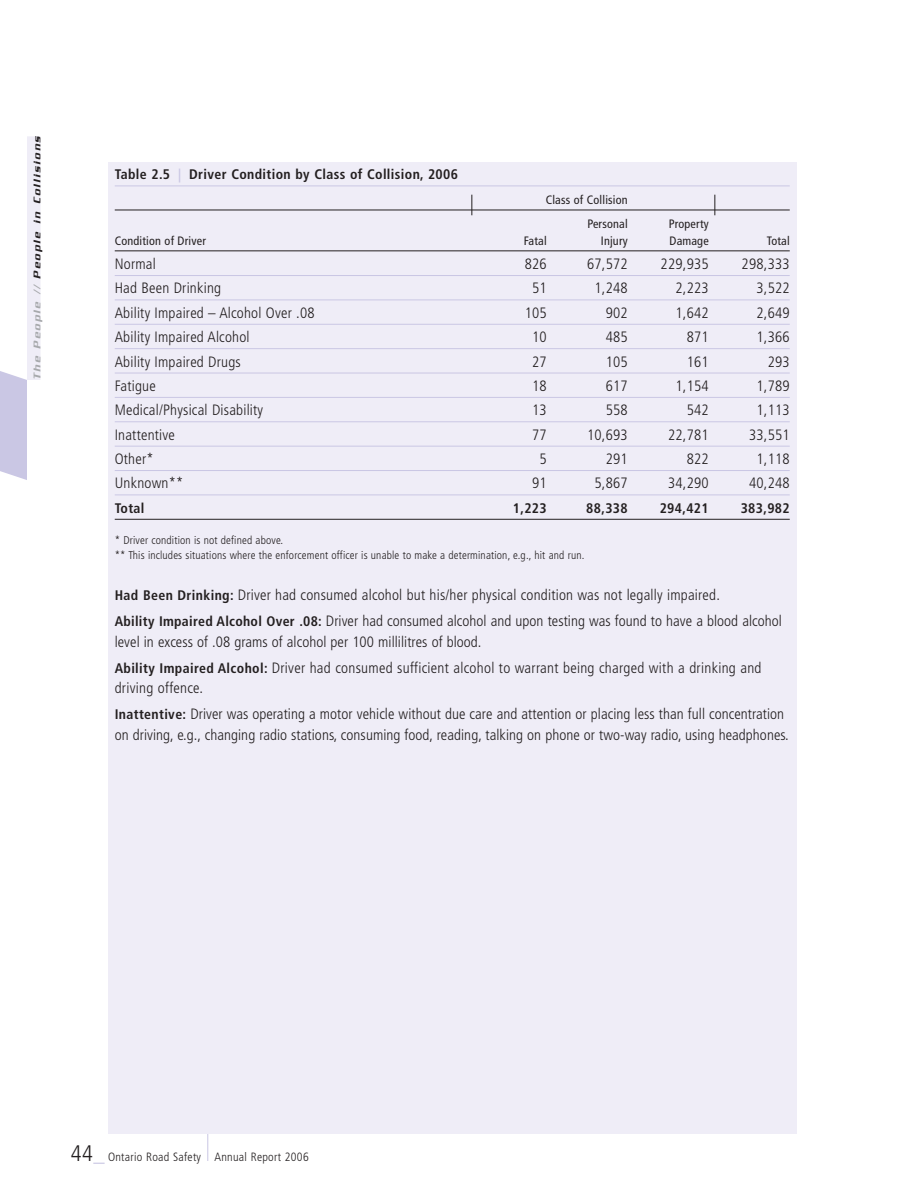
<style>
.page{position:relative;width:918px;height:1188px;background:#fff}
.page>*{position:absolute;margin:0;border:0;box-sizing:border-box;transform-origin:0 0}
.t1{font:300 condensed 15px/25.8px "Frutiger";letter-spacing:.015em;color:#231f20}
.t2{font:700 condensed 13.8px "Frutiger";letter-spacing:.025em;color:#231f20}
.t3{font:condensed 12.15px/24.3px "Frutiger";letter-spacing:.015em;color:#231f20;text-align:right}
.t4{font:300 condensed 12px "Frutiger";letter-spacing:.025em;color:#231f20}
.t5{font:300 condensed 11.25px/15.5px "Frutiger";letter-spacing:.015em;color:#231f20}
.t6{font:italic 500 10.5px "Serpentine";letter-spacing:.18em;color:#231f20}
.s1{color:#a7a9ac}
.s2{color:#cac7e4}
.s3{font-weight:700;font-size:13.8px}
.s4{font-size:22.5px}
.s5{font-size:22.5px;color:#cac7e4}
</style>
<div class="page">
<div style="left:108px;top:162px;width:688px;height:972px;background:#efedf7"></div>
<hr style="left:115px;top:186px;width:675px;height:1px;background:#cac7e4">
<hr style="left:115px;top:210px;width:675px;height:1px;background:#231f20">
<hr style="left:115px;top:251px;width:675px;height:1px;background:#231f20">
<hr style="left:115px;top:275px;width:675px;height:1px;background:#cac7e4">
<hr style="left:115px;top:300px;width:675px;height:1px;background:#cac7e4">
<hr style="left:115px;top:324px;width:675px;height:1px;background:#cac7e4">
<hr style="left:115px;top:348px;width:675px;height:1px;background:#cac7e4">
<hr style="left:115px;top:373px;width:675px;height:1px;background:#cac7e4">
<hr style="left:115px;top:397px;width:675px;height:1px;background:#cac7e4">
<hr style="left:115px;top:421px;width:675px;height:1px;background:#cac7e4">
<hr style="left:115px;top:446px;width:675px;height:1px;background:#cac7e4">
<hr style="left:115px;top:470px;width:675px;height:1px;background:#cac7e4">
<hr style="left:115px;top:495px;width:675px;height:1px;background:#cac7e4">
<hr style="left:115px;top:519px;width:675px;height:1px;background:#231f20">
<svg style="left:715px;top:195px;width:1px;height:20px"></svg>
<svg style="left:472px;top:195px;width:1px;height:20px"></svg>
<svg style="left:207px;top:1134px;width:1px;height:27px"></svg>
<div style="left:27px;top:136px;width:13px;height:244px;background:#efedf7"></div>
<svg style="left:0;top:371px;width:27px;height:109px;background:#cecbe6"></svg>
<p class="t6" style="left:34px;top:380px;width:247px;rotate:-90deg"><span class="s1">The People //</span> People in Collisions</p>
<p class="t2" style="left:115px;top:169px;width:345px">Table 2.5 <span class="s2">|</span> Driver Condition by Class of Collision, 2006</p>
<p class="t3" style="left:546px;top:188px;width:84px">Class of Collision<br>Personal</p>
<p class="t3" style="left:669px;top:213px;width:42px">Property</p>
<p class="t3" style="left:115px;top:229px;width:93px">Condition of Driver</p>
<p class="t3" style="left:524px;top:229px;width:24px">Fatal</p>
<p class="t3" style="left:601px;top:229px;width:28px">Injury</p>
<p class="t3" style="left:670px;top:229px;width:41px">Damage</p>
<p class="t3" style="left:767px;top:229px;width:25px">Total</p>
<p class="t1" style="left:115px;top:252px;width:43px">Normal</p>
<p class="t1" style="left:525px;top:252px;width:24px">826</p>
<p class="t1" style="left:587px;top:252px;width:42px">67,572</p>
<p class="t1" style="left:661px;top:252px;width:50px">229,935</p>
<p class="t1" style="left:742px;top:252px;width:50px">298,333</p>
<p class="t1" style="left:115px;top:277px;width:108px">Had Been Drinking</p>
<p class="t1" style="left:532px;top:277px;width:16px">51</p>
<p class="t1" style="left:594px;top:277px;width:35px">1,248</p>
<p class="t1" style="left:675px;top:277px;width:35px">2,223</p>
<p class="t1" style="left:756px;top:277px;width:35px">3,522</p>
<p class="t1" style="left:115px;top:301px;width:201px">Ability Impaired – Alcohol Over .08</p>
<p class="t1" style="left:525px;top:301px;width:24px">105</p>
<p class="t1" style="left:606px;top:301px;width:24px">902</p>
<p class="t1" style="left:675px;top:301px;width:35px">1,642</p>
<p class="t1" style="left:756px;top:301px;width:35px">2,649</p>
<p class="t1" style="left:115px;top:325px;width:136px">Ability Impaired Alcohol</p>
<p class="t1" style="left:532px;top:325px;width:16px">10</p>
<p class="t1" style="left:606px;top:325px;width:24px">485</p>
<p class="t1" style="left:687px;top:325px;width:24px">871</p>
<p class="t1" style="left:756px;top:325px;width:35px">1,366</p>
<p class="t1" style="left:115px;top:350px;width:128px">Ability Impaired Drugs</p>
<p class="t1" style="left:532px;top:350px;width:16px">27</p>
<p class="t1" style="left:606px;top:350px;width:24px">105</p>
<p class="t1" style="left:687px;top:350px;width:24px">161</p>
<p class="t1" style="left:768px;top:350px;width:24px">293</p>
<p class="t1" style="left:115px;top:374px;width:43px">Fatigue</p>
<p class="t1" style="left:532px;top:374px;width:16px">18</p>
<p class="t1" style="left:606px;top:374px;width:24px">617</p>
<p class="t1" style="left:675px;top:374px;width:35px">1,154</p>
<p class="t1" style="left:756px;top:374px;width:35px">1,789</p>
<p class="t1" style="left:115px;top:398px;width:150px">Medical/Physical Disability</p>
<p class="t1" style="left:532px;top:398px;width:16px">13</p>
<p class="t1" style="left:606px;top:398px;width:24px">558</p>
<p class="t1" style="left:687px;top:398px;width:24px">542</p>
<p class="t1" style="left:756px;top:398px;width:35px">1,113</p>
<p class="t1" style="left:115px;top:423px;width:62px">Inattentive</p>
<p class="t1" style="left:532px;top:423px;width:16px">77</p>
<p class="t1" style="left:587px;top:423px;width:42px">10,693</p>
<p class="t1" style="left:668px;top:423px;width:42px">22,781</p>
<p class="t1" style="left:749px;top:423px;width:42px">33,551</p>
<p class="t1" style="left:115px;top:447px;width:40px">Other*</p>
<p class="t1" style="left:540px;top:447px;width:9px">5</p>
<p class="t1" style="left:606px;top:447px;width:24px">291</p>
<p class="t1" style="left:687px;top:447px;width:24px">822</p>
<p class="t1" style="left:756px;top:447px;width:35px">1,118</p>
<p class="t1" style="left:115px;top:472px;width:70px">Unknown**</p>
<p class="t1" style="left:532px;top:472px;width:16px">91</p>
<p class="t1" style="left:594px;top:472px;width:35px">5,867</p>
<p class="t1" style="left:668px;top:472px;width:42px">34,290</p>
<p class="t1" style="left:749px;top:472px;width:42px">40,248</p>
<p class="t2" style="left:115px;top:502px;width:31px">Total</p>
<p class="t2" style="left:513px;top:502px;width:35px">1,223</p>
<p class="t2" style="left:586px;top:502px;width:43px">88,338</p>
<p class="t2" style="left:660px;top:502px;width:51px">294,421</p>
<p class="t2" style="left:741px;top:502px;width:51px">383,982</p>
<p class="t5" style="left:115px;top:533px;width:471px">* Driver condition is not defined above.<br>** This includes situations where the enforcement officer is unable to make a determination, e.g., hit and run.</p>
<p class="t1" style="left:115px;top:584px;width:669px"><span class="s3">Had Been Drinking:</span> Driver had consumed alcohol but his/her physical condition was not legally impaired.<br><span class="s3">Ability Impaired Alcohol Over .08:</span> Driver had consumed alcohol and upon testing was found to have a blood alcohol</p>
<p class="t1" style="left:115px;top:630px;width:648px">level in excess of .08 grams of alcohol per 100 millilitres of blood.<br><span class="s3">Ability Impaired Alcohol:</span> Driver had consumed sufficient alcohol to warrant being charged with a drinking and</p>
<p class="t1" style="left:115px;top:676px;width:671px">driving offence.<br><span class="s3">Inattentive:</span> Driver was operating a motor vehicle without due care and attention or placing less than full concentration</p>
<p class="t1" style="left:115px;top:723px;width:676px">on driving, e.g., changing radio stations, consuming food, reading, talking on phone or two-way radio, using headphones.</p>
<p class="t4" style="left:71px;top:1152px;width:240px"><span class="s4">44</span><span class="s5">_</span> Ontario Road Safety Annual Report 2006</p>
</div>
